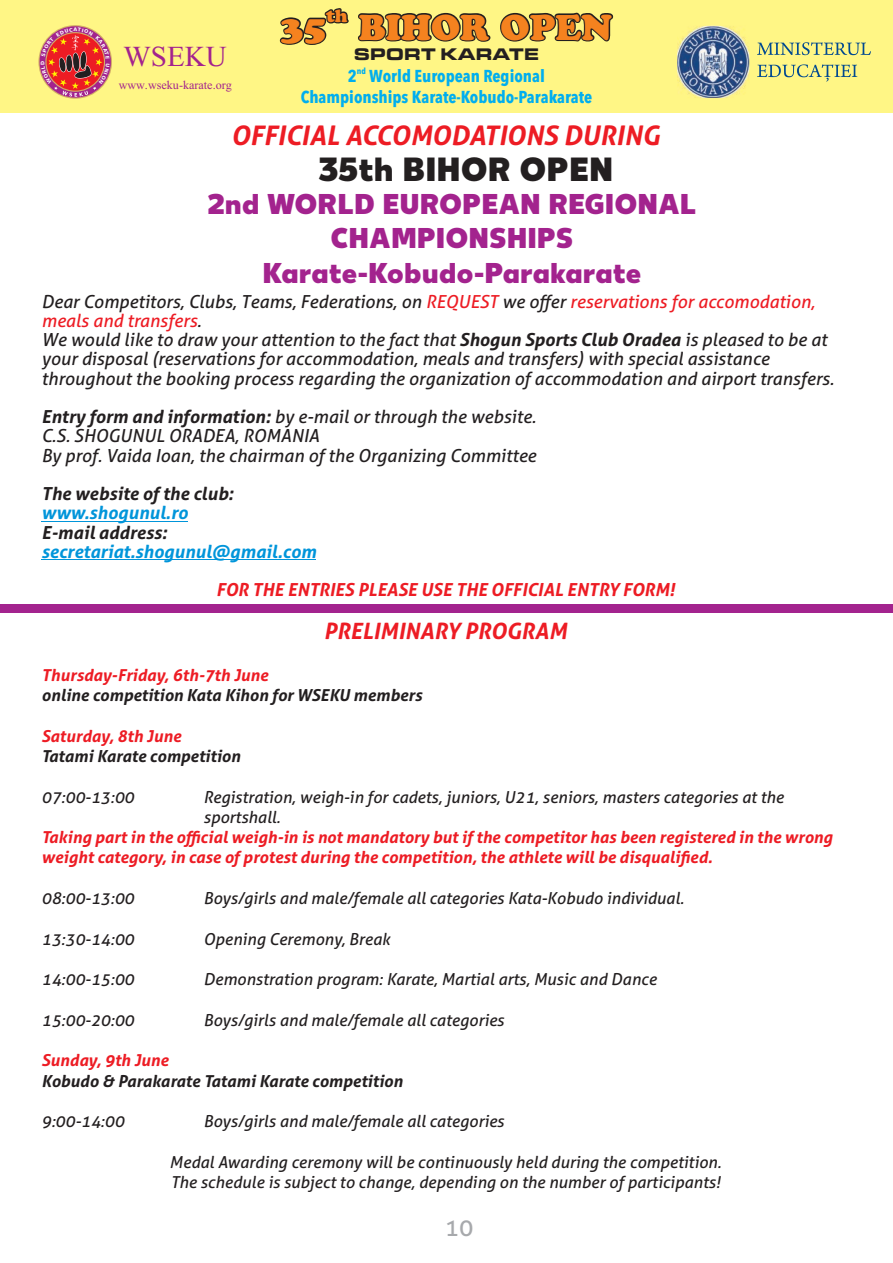
<style>
.page{position:relative;width:893px;height:1263px;background:#fff}
.page>*{position:absolute;margin:0;border:0;box-sizing:border-box;transform-origin:0 0}
.t1{font:36px "Aparajita";color:#a3238e}
.t2{font:35.7px "Cooper Black Std";color:#f5821f}
.t3{font:800 33.45px "Kaufland";color:#231f20}
.t4{font:800 28.65px/34.3px "Kaufland";color:#a3238e;text-align:center}
.t5{font:italic 700 27px "Aller";color:#ed1c24}
.t6{font:24px "Aller";color:#a7a9ac}
.t7{font:italic 700 22.5px "Aller";color:#ed1c24}
.t8{font:italic 18px/19.2px "Aller";color:#231f20}
.t9{font:italic 700 18px "Aller";color:#0095da}
.t10{font:italic 700 18px "Aller";color:#ed1c24}
.t11{font:italic 700 18px "Aller";color:#231f20}
.t12{font:17.85px "Cooper Black Std";color:#f5821f}
.t13{font:17.4px "Microgramma Bol Ext CE";letter-spacing:.055em;color:#231f20}
.t14{font:700 condensed 17.1px/20.7px "Avenir Next LT Pro";color:#00aeef;text-align:center}
.t15{font:italic 16.5px/20.2px "Aller";color:#231f20}
.t16{font:italic 700 16.5px/20.2px "Aller";color:#ed1c24}
.t17{font:italic 700 16.5px "Aller";color:#231f20}
.t18{font:15px "Aparajita";color:#a3238e}
.t19{font:700 condensed 8.55px "Avenir Next LT Pro";color:#00aeef}
.s1{color:#ed1c24}
.s2{font-weight:700}
</style>
<div class="page">
<div style="left:0;top:604px;width:893px;height:9px;background:#a3238e"></div>
<hr style="left:41px;top:521px;width:147px;height:1px;background:#0095da">
<hr style="left:41px;top:560px;width:275px;height:1px;background:#0095da">
<div style="left:0;top:0;width:893px;height:112px;background:#fff685"></div>
<img style="left:677px;top:26px;width:72px;height:72px">
<svg style="left:757px;top:42px;width:114px;height:40px"></svg>
<svg style="left:279px;top:8px;width:71px;height:105px"></svg>
<svg style="left:357px;top:12px;width:135px;height:101px"></svg>
<svg style="left:500px;top:12px;width:114px;height:30px"></svg>
<svg style="left:38px;top:25px;width:74px;height:74px"></svg>
<h1 class="t1" style="left:124px;top:40px;width:105px">WSEKU</h1>
<p class="t18" style="left:119px;top:78px;width:115px">www.wseku-karate.org</p>
<p class="t12" style="left:326px;top:9px;width:23px">th</p>
<h2 class="t2" style="left:281px;top:15px;width:333px">35 BIHOR OPEN</h2>
<p class="t13" style="left:354px;top:46px;width:185px">SPORT KARATE</p>
<p class="t19" style="left:357px;top:67px;width:11px">nd</p>
<p class="t14" style="left:301px;top:67px;width:293px">2 World European Regional<br>Championships Karate-Kobudo-Parakarate</p>
<h3 class="t5" style="left:231px;top:125px;width:430px">OFFICIAL ACCOMODATIONS DURING</h3>
<h3 class="t3" style="left:318px;top:150px;width:297px">35th BIHOR OPEN</h3>
<h3 class="t4" style="left:207px;top:187px;width:491px">2nd WORLD EUROPEAN REGIONAL<br>CHAMPIONSHIPS<br>Karate-Kobudo-Parakarate</h3>
<p class="t8" style="left:41px;top:293px;width:794px">Dear Competitors, Clubs, Teams, Federations, on <span class="s1">REQUEST</span> we offer <span class="s1">reservations for accomodation, meals and transfers</span>.<br>We would like to draw your attention to the fact that <span class="s2">Shogun Sports Club Oradea</span> is pleased to be at your disposal (reservations for accommodation, meals and transfers) with special assistance throughout the booking process regarding the organization of accommodation and airport transfers.</p>
<p class="t8" style="left:41px;top:409px;width:496px"><span class="s2">Entry form and information:</span> by e-mail or through the website.<br>C.S. SHOGUNUL ORADEA, ROMANIA<br>By prof. Vaida Ioan, the chairman of the Organizing Committee</p>
<p class="t11" style="left:41px;top:487px;width:193px">The website of the club:</p>
<p class="t9" style="left:41px;top:506px;width:148px">www.shogunul.ro</p>
<p class="t11" style="left:41px;top:525px;width:127px">E-mail address:</p>
<p class="t9" style="left:41px;top:545px;width:276px">secretariat.shogunul@gmail.com</p>
<p class="t10" style="left:216px;top:583px;width:460px">FOR THE ENTRIES PLEASE USE THE OFFICIAL ENTRY FORM!</p>
<h3 class="t7" style="left:324px;top:622px;width:245px">PRELIMINARY PROGRAM</h3>
<p class="t16" style="left:41px;top:667px;width:228px">Thursday-Friday, 6th-7th June</p>
<p class="t17" style="left:41px;top:689px;width:382px">online competition Kata Kihon for WSEKU members</p>
<p class="t16" style="left:41px;top:727px;width:141px">Saturday, 8th June</p>
<p class="t17" style="left:41px;top:750px;width:200px">Tatami Karate competition</p>
<p class="t15" style="left:41px;top:788px;width:94px">07:00-13:00</p>
<p class="t15" style="left:203px;top:788px;width:582px">Registration, weigh-in for cadets, juniors, U21, seniors, masters categories at the sportshall.</p>
<p class="t16" style="left:41px;top:829px;width:793px">Taking part in the official weigh-in is not mandatory but if the competitor has been registered in the wrong weight category, in case of protest during the competition, the athlete will be disqualified.</p>
<p class="t15" style="left:41px;top:890px;width:94px">08:00-13:00</p>
<p class="t15" style="left:203px;top:890px;width:482px">Boys/girls and male/female all categories Kata-Kobudo individual.</p>
<p class="t15" style="left:41px;top:930px;width:94px">13:30-14:00</p>
<p class="t15" style="left:203px;top:930px;width:188px">Opening Ceremony, Break</p>
<p class="t15" style="left:41px;top:971px;width:94px">14:00-15:00</p>
<p class="t15" style="left:203px;top:971px;width:455px">Demonstration program: Karate, Martial arts, Music and Dance</p>
<p class="t15" style="left:41px;top:1011px;width:94px">15:00-20:00</p>
<p class="t15" style="left:203px;top:1011px;width:302px">Boys/girls and male/female all categories</p>
<p class="t16" style="left:41px;top:1052px;width:129px">Sunday, 9th June</p>
<p class="t17" style="left:41px;top:1074px;width:363px">Kobudo &amp; Parakarate Tatami Karate competition</p>
<p class="t15" style="left:41px;top:1113px;width:84px">9:00-14:00</p>
<p class="t15" style="left:203px;top:1113px;width:302px">Boys/girls and male/female all categories</p>
<p class="t15" style="left:170px;top:1153px;width:553px">Medal Awarding ceremony will be continuously held during the competition.<br>The schedule is subject to change, depending on the number of participants!</p>
<h3 class="t6" style="left:445px;top:1218px;width:30px">10</h3>
</div>
